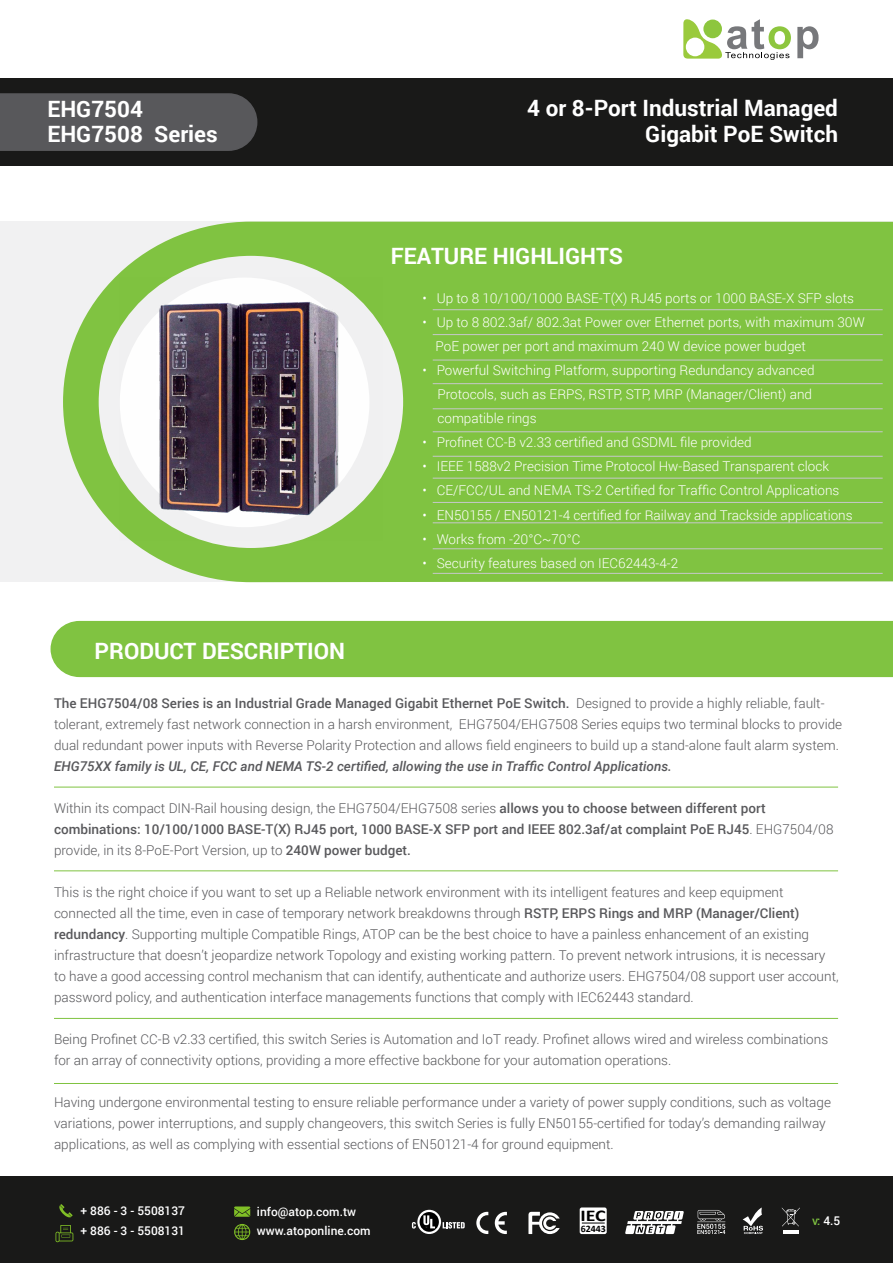
<style>
.page{position:relative;width:893px;height:1263px;background:#fff}
.page>*{position:absolute;margin:0;border:0;box-sizing:border-box;transform-origin:0 0}
.t1{font:700 22.5px/25.5px "Roboto";color:#fff;text-align:right}
.t2{font:700 16.5px "Calibri";color:#000;scale:1.21 1}
.t3{font:300 13.5px/21px "Roboto";color:#58585b}
.t4{font:300 13.5px/24px "Roboto";color:#fff}
.t5{font:500 13.5px/21px "Roboto";color:#58585b}
.t6{font:italic 500 13.5px "Roboto";color:#58585b}
.t7{font:500 12px/19.5px "Roboto";color:#fff}
.t8{font:700 9.9px "Calibri";color:#000}
.s1{font-weight:500}
.s2{font-weight:300}
.s3{font-family:"Adobe Ming Std"}
.s4{color:#80c341}
</style>
<div class="page">
<div style="left:0;top:1176px;width:893px;height:87px;background:#191918"></div>
<svg style="left:683px;top:19px;width:108px;height:41px"></svg>
<svg style="left:797px;top:26px;width:22px;height:32px"></svg>
<svg style="left:495px;top:1212px;width:12px;height:22px"></svg>
<svg style="left:476px;top:1212px;width:12px;height:22px"></svg>
<svg style="left:528px;top:1212px;width:32px;height:22px"></svg>
<svg style="left:743px;top:1207px;width:20px;height:27px"></svg>
<svg style="left:443px;top:1222px;width:22px;height:6px"></svg>
<svg style="left:417px;top:1210px;width:24px;height:24px"></svg>
<svg style="left:420px;top:1212px;width:19px;height:20px"></svg>
<svg style="left:423px;top:1215px;width:12px;height:13px"></svg>
<svg style="left:412px;top:1222px;width:4px;height:6px"></svg>
<svg style="left:625px;top:1211px;width:59px;height:23px"></svg>
<svg style="left:697px;top:1210px;width:28px;height:24px"></svg>
<hr style="left:783px;top:1230px;width:15px;height:4px;background:#fff">
<svg style="left:782px;top:1207px;width:18px;height:19px"></svg>
<div style="left:580px;top:1207px;width:27px;height:27px;background:#fff;border-radius:2px"></div>
<svg style="left:582px;top:1222px;width:23px;height:1px"></svg>
<svg style="left:55px;top:1225px;width:18px;height:17px"></svg>
<svg style="left:234px;top:1206px;width:16px;height:11px"></svg>
<svg style="left:234px;top:1224px;width:16px;height:16px"></svg>
<svg style="left:59px;top:1204px;width:14px;height:13px"></svg>
<div style="left:0;top:222px;width:893px;height:360px;background:#f1f1f2"></div>
<svg style="left:63px;top:222px;width:830px;height:360px;background:#8bc753"></svg>
<div style="left:0;top:79px;width:893px;height:87px;background:#191918"></div>
<hr style="left:54px;top:787px;width:784px;height:1px;background:#80c341">
<hr style="left:54px;top:870px;width:784px;height:1px;background:#80c341">
<hr style="left:54px;top:1018px;width:784px;height:1px;background:#80c341">
<hr style="left:54px;top:1083px;width:784px;height:1px;background:#80c341">
<div style="left:51px;top:621px;width:842px;height:56px;background:#80c341"></div>
<hr style="left:433px;top:309px;width:450px;height:1px;background:#c6c8ca">
<hr style="left:433px;top:360px;width:450px;height:1px;background:#c6c8ca">
<hr style="left:433px;top:334px;width:450px;height:1px;background:#c6c8ca">
<hr style="left:433px;top:383px;width:450px;height:1px;background:#c6c8ca">
<hr style="left:433px;top:408px;width:450px;height:1px;background:#c6c8ca">
<hr style="left:433px;top:431px;width:450px;height:1px;background:#c6c8ca">
<hr style="left:433px;top:456px;width:450px;height:1px;background:#c6c8ca">
<hr style="left:433px;top:502px;width:450px;height:1px;background:#c6c8ca">
<hr style="left:433px;top:478px;width:450px;height:1px;background:#c6c8ca">
<hr style="left:433px;top:522px;width:450px;height:1px;background:#c6c8ca">
<hr style="left:433px;top:548px;width:450px;height:1px;background:#c6c8ca">
<hr style="left:433px;top:573px;width:450px;height:1px;background:#c6c8ca">
<div style="left:0;top:93px;width:258px;height:58px;background:#58585b"></div>
<img style="left:120px;top:278px;width:262px;height:262px">
<h1 class="t1" style="left:47px;top:95px;width:172px;text-align:left">EHG7504<br>EHG7508 Series</h1>
<h1 class="t1" style="left:94px;top:637px;width:252px">PRODUCT DESCRIPTION</h1>
<h1 class="t1" style="left:527px;top:94px;width:312px">4 or 8-Port Industrial Managed<br>Gigabit PoE Switch</h1>
<h1 class="t1" style="left:391px;top:242px;width:234px">FEATURE HIGHLIGHTS</h1>
<p class="t4" style="left:422px;top:286px;width:433px">• Up to 8 10/100/1000 BASE-T(X) RJ45 ports or 1000 BASE-X SFP slots</p>
<p class="t4" style="left:436px;top:310px;width:431px;text-indent:-13px">• Up to 8 802.3af/ 802.3at Power over Ethernet ports, with maximum 30W<br>PoE power per port and maximum 240 W device power budget</p>
<p class="t4" style="left:437px;top:358px;width:379px;text-indent:-15px">• Powerful Switching Platform, supporting Redundancy advanced<br>Protocols, such as ERPS, RSTP, STP, MRP (Manager/Client) and compatible rings</p>
<p class="t4" style="left:422px;top:430px;width:331px">• Profinet CC-B v2.33 certified and GSDML file provided</p>
<p class="t4" style="left:422px;top:454px;width:408px">• IEEE 1588v2 Precision Time Protocol Hw-Based Transparent clock</p>
<p class="t4" style="left:422px;top:478px;width:418px">• CE/FCC/UL and NEMA TS-2 Certified for Traffic Control Applications</p>
<p class="t4" style="left:422px;top:502px;width:432px">• EN50155 / EN50121-4 certified for Railway and Trackside applications</p>
<p class="t4" style="left:422px;top:526px;width:159px">• Works from -20°C~70°C</p>
<p class="t4" style="left:422px;top:550px;width:257px">• Security features based on IEC62443-4-2</p>
<p class="t3" style="left:54px;top:692px;width:790px"><span class="s1">The EHG7504/08 Series is an Industrial Grade Managed Gigabit Ethernet PoE Switch.</span> Designed to provide a highly reliable, fault&shy;tolerant, extremely fast network connection in a harsh environment, EHG7504/EHG7508 Series equips two terminal blocks to provide dual redundant power inputs with Reverse Polarity Protection and allows field engineers to build up a stand-alone fault alarm system.</p>
<p class="t6" style="left:54px;top:757px;width:619px">EHG75XX family is UL, CE, FCC and NEMA TS-2 certified, allowing the use in Traffic Control Applications.</p>
<p class="t5" style="left:54px;top:797px;width:781px"><span class="s2">Within its compact DIN-Rail housing design, the EHG7504/EHG7508 series</span> allows you to choose between different port combinations: 10/100/1000 BASE-T(X) RJ45 port, 1000 BASE-X SFP port and IEEE 802.3af/at complaint PoE RJ45<span class="s2">. EHG7504/08 provide, in its 8-PoE-Port Version, up to</span> 240W power budget.</p>
<p class="t3" style="left:54px;top:881px;width:786px">This is the right choice if you want to set up a Reliable network environment with its intelligent features and keep equipment connected all the time, even in case of temporary network breakdowns through <span class="s1">RSTP, ERPS Rings and MRP (Manager/Client) redundancy</span>. Supporting multiple Compatible Rings, ATOP can be the best choice to have a painless enhancement of an existing infrastructure that doesn’t jeopardize network Topology and existing working p<span class="s3">a</span>ttern. To prevent network intrusions, it is necessary to have a good accessing control mechanism that can identify, authenticate and authorize users. EHG7504/08 support user account, password policy, and authentication interface managements functions that comply with IEC62443 standard.</p>
<p class="t3" style="left:54px;top:1028px;width:776px">Being Profinet CC-B v2.33 certified, this switch Series is Automation and IoT ready. Profinet allows wired and wireless combinations for an array of connectivity options, providing a more effective backbone for your automation operations.</p>
<p class="t3" style="left:54px;top:1091px;width:778px">Having undergone environmental testing to ensure reliable performance under a variety of power supply conditions, such as voltage variations, power interruptions, and supply changeovers, this switch Series is fully EN50155-certified for today’s demanding railway applications, as well as complying with essential sections of EN50121-4 for ground equipment.</p>
<p class="t7" style="left:81px;top:1201px;width:106px">+ 886 - 3 - 5508137 + 886 - 3 - 5508131</p>
<p class="t7" style="left:257px;top:1201px;width:115px">info@atop.com.tw www.atoponline.com</p>
<p class="t7" style="left:812px;top:1210px;width:30px"><span class="s4">v:</span> 4.5</p>
<p class="t2" style="left:580px;top:1203px;width:22px">IEC</p>
<p class="t8" style="left:581px;top:1221px;width:27px">62443</p>
</div>
